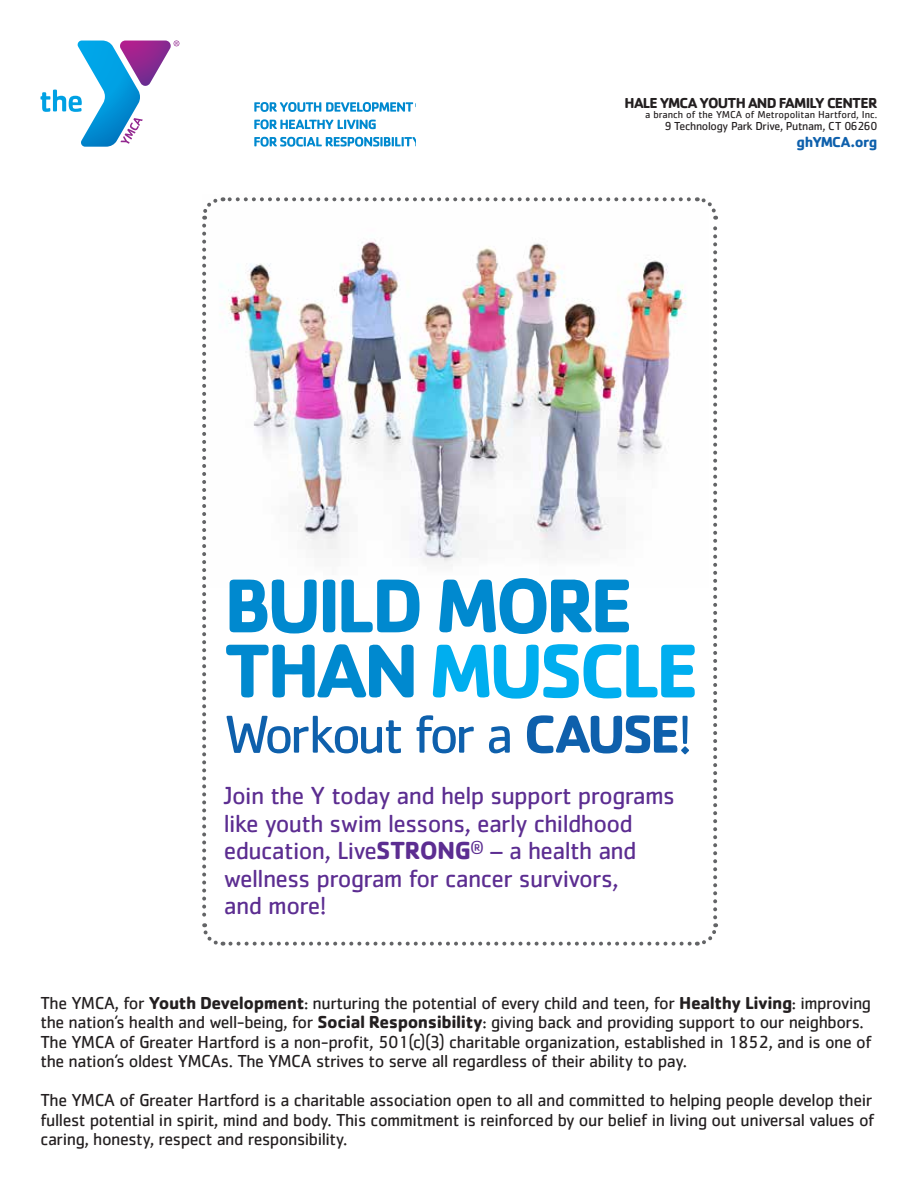
<style>
.page{position:relative;width:918px;height:1188px;background:#fff}
.page>*{position:absolute;margin:0;border:0;box-sizing:border-box;transform-origin:0 0}
.t1{font:700 78.9px/65.1px "Cachet Std";letter-spacing:-.06em;color:#0089cf}
.t2{font:55.2px "Cachet Std";letter-spacing:-.07em;color:#0e60ac}
.t3{font:25.65px/27.6px "Cachet Std";letter-spacing:-.025em;color:#5c2d91}
.t4{font:18px/19.5px "Cachet Std";letter-spacing:-.025em;color:#231f20}
.t5{font:700 15px "Cachet Std";letter-spacing:-.05em;color:#231f20}
.t6{font:700 15px "Cachet Std";letter-spacing:-.045em;color:#0e60ac}
.t7{font:12px "Cachet Std";letter-spacing:-.025em;color:#231f20}
.t8{font:10.5px "Cachet Std";color:#231f20}
.s1{color:#00aeef}
.s2{font-weight:700}
</style>
<div class="page">
<svg style="left:41px;top:40px;width:138px;height:107px"></svg>
<svg style="left:254px;top:119px;width:122px;height:10px"></svg>
<svg style="left:254px;top:137px;width:162px;height:10px"></svg>
<svg style="left:254px;top:102px;width:162px;height:10px"></svg>
<img style="left:203px;top:197px;width:493px;height:369px">
<svg style="left:202px;top:226px;width:22px;height:720px"></svg>
<svg style="left:230px;top:923px;width:488px;height:23px"></svg>
<svg style="left:696px;top:197px;width:22px;height:720px"></svg>
<svg style="left:202px;top:197px;width:487px;height:23px"></svg>
<p class="t5" style="left:625px;top:93px;width:254px">HALE YMCA YOUTH AND FAMILY CENTER</p>
<p class="t8" style="left:645px;top:109px;width:234px">a branch of the YMCA of Metropolitan Hartford, Inc.</p>
<p class="t7" style="left:664px;top:119px;width:215px">9 Technology Park Drive, Putnam, CT 06260</p>
<p class="t6" style="left:796px;top:132px;width:83px">ghYMCA.org</p>
<h1 class="t1" style="left:224px;top:570px;width:477px">BUILD MORE<br>THAN <span class="s1">MUSCLE</span></h1>
<h2 class="t2" style="left:224px;top:702px;width:470px">Workout for a <span class="s2">CAUSE</span>!</h2>
<h3 class="t3" style="left:224px;top:781px;width:453px">Join the Y today and help support programs like youth swim lessons, early childhood education, Live<span class="s2">STRONG</span><sup>®</sup> – a health and wellness program for cancer survivors,<br>and more!</h3>
<p class="t4" style="left:40px;top:993px;width:833px">The YMCA, for <span class="s2">Youth Development</span>: nurturing the potential of every child and teen, for <span class="s2">Healthy Living</span>: improving the nation’s health and well-being, for <span class="s2">Social Responsibility</span>: giving back and providing support to our neighbors.<br>The YMCA of Greater Hartford is a non-profit, 501(c)(3) charitable organization, established in 1852, and is one of the nation’s oldest YMCAs. The YMCA strives to serve all regardless of their ability to pay.</p>
<p class="t4" style="left:40px;top:1090px;width:835px;text-align:justify">The YMCA of Greater Hartford is a charitable association open to all and committed to helping people develop their fullest potential in spirit, mind and body. This commitment is reinforced by our belief in living out universal values of caring, honesty, respect and responsibility.</p>
</div>
